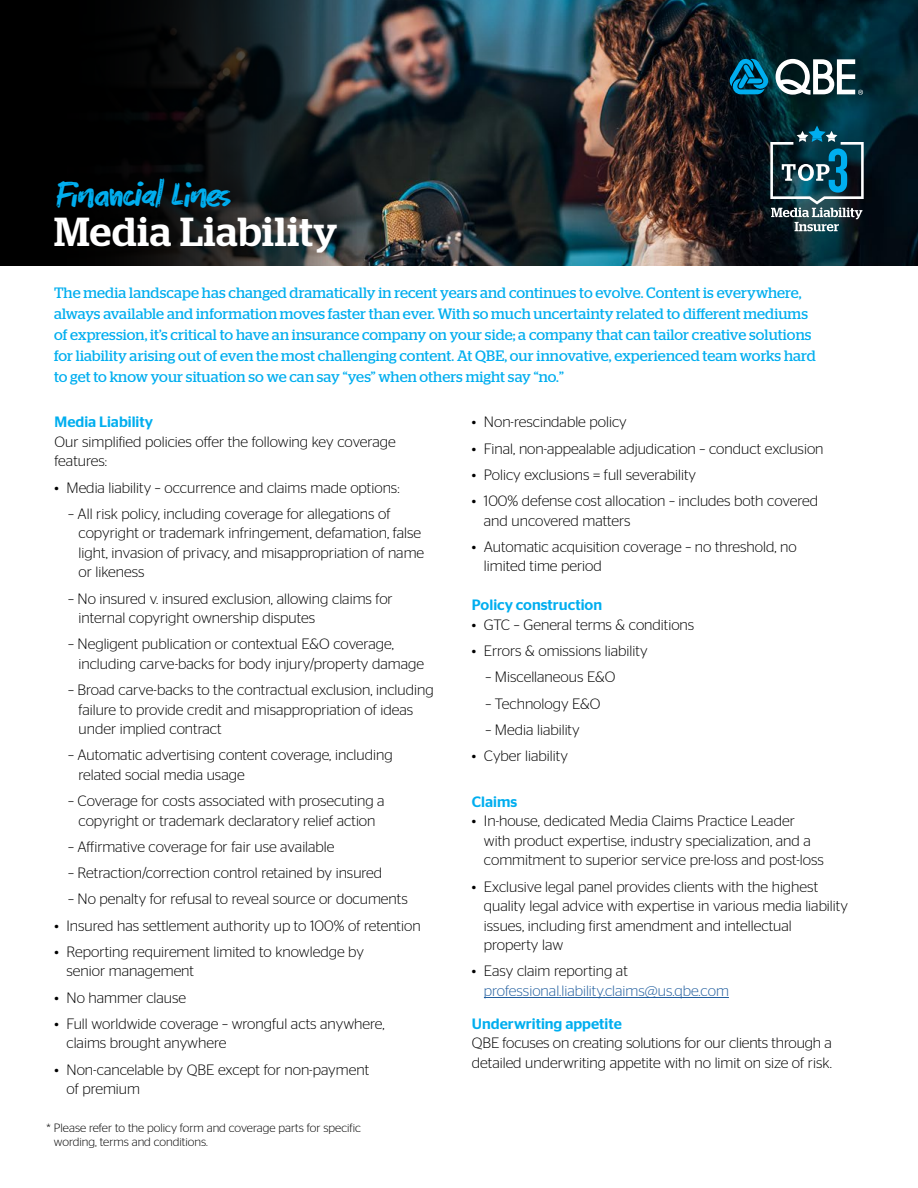
<style>
.page{position:relative;width:918px;height:1188px;background:#fff}
.page>*{position:absolute;margin:0;border:0;box-sizing:border-box;transform-origin:0 0}
.t1{font:500 40.5px "Stag";letter-spacing:.02em;color:#fff}
.t2{font:40.5px "Markerfield";color:#00aeef}
.t3{font:300 15px/19.5px "Stag Sans";color:#000}
.t4{font:15px/21px "Stag";letter-spacing:.005em;color:#00aeef}
.t5{font:500 15px "Stag Sans";color:#00aeef}
.t6{font:300 15px "Stag Sans";color:#215e9e}
.t7{font:300 12px/13.5px "Stag Sans";color:#000}
</style>
<div class="page">
<img style="left:357px;top:0;width:561px;height:266px">
<svg style="left:0;top:0;width:357px;height:266px;background:#0f1314"></svg>
<hr style="left:484px;top:997px;width:245px;height:1px;background:#215e9e">
<svg style="left:730px;top:54px;width:133px;height:41px"></svg>
<svg style="left:770px;top:126px;width:94px;height:105px;background:#335864"></svg>
<h1 class="t2" style="left:54px;top:169px;width:178px">Financial Lines</h1>
<h1 class="t1" style="left:54px;top:208px;width:285px">Media Liability</h1>
<p class="t4" style="left:54px;top:282px;width:763px">The media landscape has changed dramatically in recent years and continues to evolve. Content is everywhere, always available and information moves faster than ever. With so much uncertainty related to different mediums of expression, it’s critical to have an insurance company on your side; a company that can tailor creative solutions for liability arising out of even the most challenging content. At QBE, our innovative, experienced team works hard to get to know your situation so we can say “yes” when others might say “no.”</p>
<p class="t5" style="left:55px;top:414px;width:100px">Media Liability</p>
<p class="t3" style="left:55px;top:432px;width:343px">Our simplified policies offer the following key coverage features:</p>
<p class="t3" style="left:55px;top:478px;width:347px">• Media liability – occurrence and claims made options:</p>
<p class="t3" style="left:79px;top:504px;width:347px;text-indent:-10px">– All risk policy, including coverage for allegations of copyright or trademark infringement, defamation, false light, invasion of privacy, and misappropriation of name or likeness</p>
<p class="t3" style="left:79px;top:589px;width:316px;text-indent:-10px">– No insured v. insured exclusion, allowing claims for internal copyright ownership disputes</p>
<p class="t3" style="left:79px;top:634px;width:347px;text-indent:-10px">– Negligent publication or contextual E&amp;O coverage, including carve-backs for body injury/property damage</p>
<p class="t3" style="left:79px;top:680px;width:357px;text-indent:-10px">– Broad carve-backs to the contractual exclusion, including failure to provide credit and misappropriation of ideas under implied contract</p>
<p class="t3" style="left:79px;top:745px;width:316px;text-indent:-10px">– Automatic advertising content coverage, including related social media usage</p>
<p class="t3" style="left:68px;top:791px;width:318px;text-align:center">– Coverage for costs associated with prosecuting a copyright or trademark declaratory relief action</p>
<p class="t3" style="left:68px;top:837px;width:268px">– Affirmative coverage for fair use available</p>
<p class="t3" style="left:68px;top:863px;width:316px">– Retraction/correction control retained by insured</p>
<p class="t3" style="left:68px;top:889px;width:341px">– No penalty for refusal to reveal source or documents</p>
<p class="t3" style="left:55px;top:916px;width:368px">• Insured has settlement authority up to 100% of retention</p>
<p class="t3" style="left:67px;top:942px;width:299px;text-indent:-12px">• Reporting requirement limited to knowledge by senior management</p>
<p class="t3" style="left:55px;top:988px;width:133px">• No hammer clause</p>
<p class="t3" style="left:67px;top:1014px;width:320px;text-indent:-12px">• Full worldwide coverage – wrongful acts anywhere, claims brought anywhere</p>
<p class="t3" style="left:67px;top:1060px;width:304px;text-indent:-12px">• Non-cancelable by QBE except for non-payment of premium</p>
<p class="t7" style="left:54px;top:1121px;width:308px;text-indent:-8px">* Please refer to the policy form and coverage parts for specific wording, terms and conditions.</p>
<p class="t3" style="left:472px;top:412px;width:156px">• Non-rescindable policy</p>
<p class="t3" style="left:472px;top:439px;width:353px">• Final, non-appealable adjudication – conduct exclusion</p>
<p class="t3" style="left:472px;top:465px;width:226px">• Policy exclusions = full severability</p>
<p class="t3" style="left:484px;top:491px;width:336px;text-indent:-12px">• 100% defense cost allocation – includes both covered and uncovered matters</p>
<p class="t3" style="left:484px;top:537px;width:314px;text-indent:-12px">• Automatic acquisition coverage – no threshold, no limited time period</p>
<p class="t5" style="left:472px;top:597px;width:132px">Policy construction</p>
<p class="t3" style="left:472px;top:615px;width:224px">• GTC – General terms &amp; conditions</p>
<p class="t3" style="left:472px;top:641px;width:177px">• Errors &amp; omissions liability</p>
<p class="t3" style="left:485px;top:667px;width:132px">– Miscellaneous E&amp;O</p>
<p class="t3" style="left:485px;top:694px;width:117px">– Technology E&amp;O</p>
<p class="t3" style="left:485px;top:720px;width:96px">– Media liability</p>
<p class="t3" style="left:472px;top:746px;width:97px">• Cyber liability</p>
<p class="t5" style="left:472px;top:793px;width:47px">Claims</p>
<p class="t3" style="left:484px;top:811px;width:341px;text-indent:-12px">• In-house, dedicated Media Claims Practice Leader with product expertise, industry specialization, and a commitment to superior service pre-loss and post-loss</p>
<p class="t3" style="left:484px;top:877px;width:366px;text-indent:-12px">• Exclusive legal panel provides clients with the highest quality legal advice with expertise in various media liability issues, including first amendment and intellectual property law</p>
<p class="t3" style="left:472px;top:961px;width:157px">• Easy claim reporting at</p>
<p class="t6" style="left:484px;top:983px;width:247px">professional.liability.claims@us.qbe.com</p>
<p class="t5" style="left:472px;top:1015px;width:151px">Underwriting appetite</p>
<p class="t3" style="left:472px;top:1033px;width:362px">QBE focuses on creating solutions for our clients through a detailed underwriting appetite with no limit on size of risk.</p>
</div>
